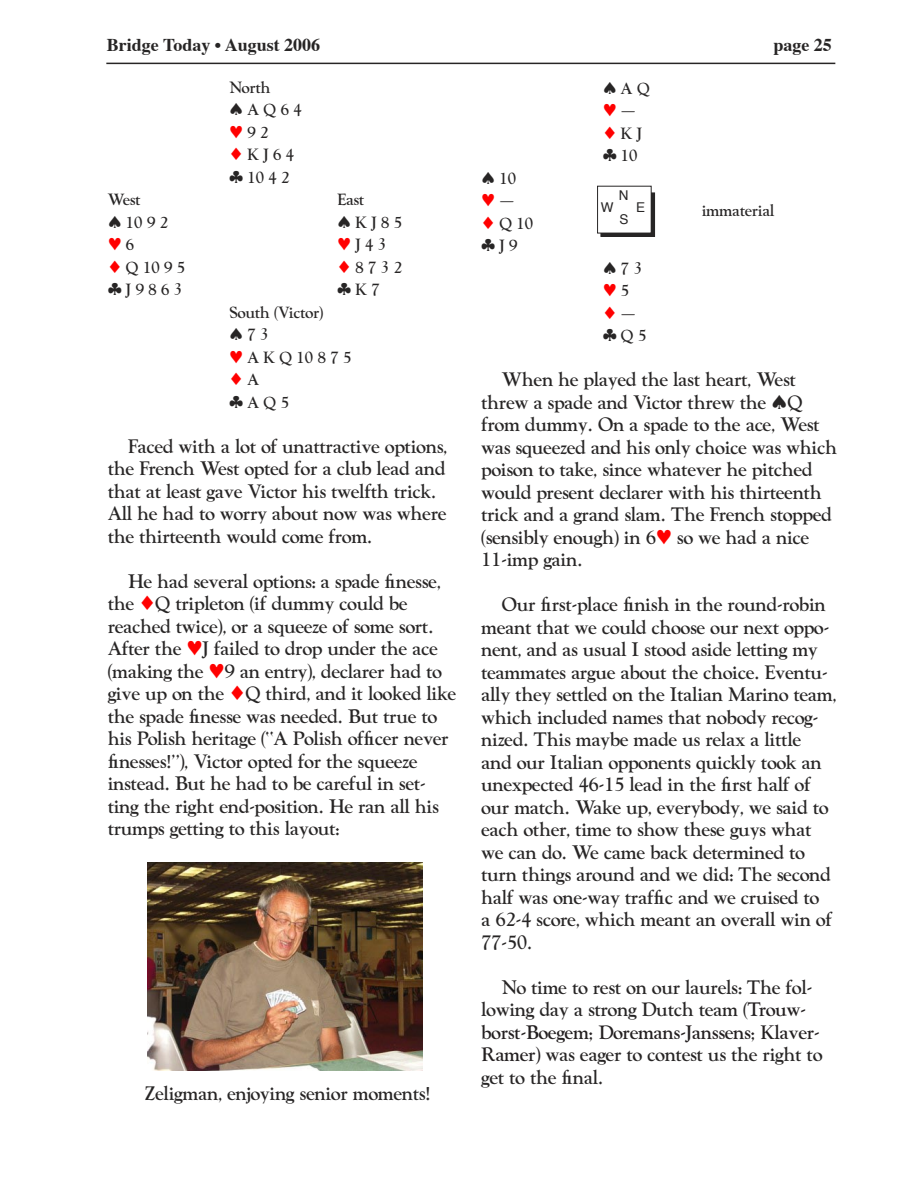
<style>
.page{position:relative;width:918px;height:1188px;background:#fff}
.page>*{position:absolute;margin:0;border:0;box-sizing:border-box;transform-origin:0 0}
.t1{font:700 18px/22.5px "Goudy Old";color:#272525}
.t2{font:700 18px "Times";color:#272525}
.t3{font:700 15px/22.5px "Goudy Old";color:#272525}
.t4{font:13.5px "Helvetica";color:#272525}
.s1{color:#f00}
.s2{color:#231f20}
</style>
<div class="page">
<hr style="left:106px;top:63px;width:729px;height:1px;background:#272525">
<div style="left:601px;top:193px;width:54px;height:43px;background:#272525"></div>
<div style="left:601px;top:193px;width:54px;height:44px;border:1px solid #272525"></div>
<div style="left:598px;top:186px;width:53px;height:47px;background:#fff"></div>
<img style="left:147px;top:862px;width:276px;height:209px">
<p class="t2" style="left:107px;top:33px;width:215px">Bridge Today • August 2006</p>
<p class="t2" style="left:773px;top:33px;width:60px">page 25</p>
<p class="t3" style="left:230px;top:76px;width:74px">North<br>♠ A Q 6 4 <span class="s1">♥</span> 9 2<br><span class="s1">♦</span> K J 6 4 ♣ 10 4 2</p>
<p class="t3" style="left:108px;top:188px;width:34px">West</p>
<p class="t3" style="left:337px;top:188px;width:28px">East</p>
<p class="t3" style="left:108px;top:211px;width:62px">♠ 10 9 2</p>
<p class="t3" style="left:338px;top:211px;width:66px">♠ K J 8 5</p>
<p class="t3" style="left:108px;top:233px;width:28px"><span class="s1">♥</span> 6</p>
<p class="t3" style="left:338px;top:233px;width:50px"><span class="s1">♥</span> J 4 3</p>
<p class="t3" style="left:108px;top:256px;width:79px"><span class="s1">♦</span> Q 10 9 5</p>
<p class="t3" style="left:338px;top:256px;width:66px"><span class="s1">♦</span> 8 7 3 2</p>
<p class="t3" style="left:108px;top:278px;width:76px">♣ J 9 8 6 3</p>
<p class="t3" style="left:338px;top:278px;width:44px">♣ K 7</p>
<p class="t3" style="left:229px;top:301px;width:124px">South (Victor)<br>♠ 7 3<br><span class="s1">♥</span> A K Q 10 8 7 5 <span class="s1">♦</span> A<br>♣ A Q 5</p>
<p class="t1" style="left:108px;top:435px;width:341px;text-indent:20px">Faced with a lot of unattractive options, the French West opted for a club lead and that at least gave Victor his twelfth trick.<br>All he had to worry about now was where the thirteenth would come from.</p>
<p class="t1" style="left:108px;top:570px;width:350px;text-indent:20px">He had several options: a spade finesse, the <span class="s1">♦</span>Q tripleton (if dummy could be reached twice), or a squeeze of some sort.<br>After the <span class="s1">♥</span>J failed to drop under the ace (making the <span class="s1">♥</span>9 an entry), declarer had to give up on the <span class="s1">♦</span>Q third, and it looked like the spade finesse was needed. But true to his Polish heritage (“A Polish officer never finesses!”), Victor opted for the squeeze instead. But he had to be careful in set&shy;ting the right end-position. He ran all his trumps getting to this layout:</p>
<p class="t3" style="left:603px;top:77px;width:48px">♠ A Q <span class="s1">♥</span> — <span class="s1">♦</span> K J ♣ 10</p>
<p class="t3" style="left:482px;top:167px;width:53px">♠ 10 <span class="s1">♥</span> —<br><span class="s1">♦</span> Q 10 ♣ J 9</p>
<p class="t4" style="left:619px;top:186px;width:11px">N</p>
<p class="t4" style="left:601px;top:198px;width:14px">W</p>
<p class="t4" style="left:636px;top:198px;width:11px">E</p>
<p class="t4" style="left:620px;top:210px;width:11px">S</p>
<p class="t3" style="left:702px;top:199px;width:74px">immaterial</p>
<p class="t3" style="left:603px;top:257px;width:45px">♠ 7 3 <span class="s1">♥</span> 5 <span class="s1">♦</span> — ♣ Q 5</p>
<p class="t1" style="left:482px;top:368px;width:357px;text-indent:20px">When he played the last heart, West threw a spade and Victor threw the ♠Q from dummy. On a spade to the ace, West was squeezed and his only choice was which poison to take, since whatever he pitched would present declarer with his thirteenth trick and a grand slam. The French stopped (sensibly enough) in 6<span class="s1">♥</span> so we had a nice 11-imp gain.</p>
<p class="t1" style="left:482px;top:593px;width:357px;text-indent:20px">Our first-place finish in the round-robin meant that we could choose our next oppo&shy;nent, and as usual I stood aside letting my teammates argue about the choice. Eventu&shy;ally they settled on the Italian Marino team, which included names that nobody recog&shy;nized. This maybe made us relax a little<br>and our Italian opponents quickly took an unexpected 46-15 lead in the first half of our match. Wake up, everybody, we said to each other, time to show these guys what we can do. We came back determined to turn things around and we did: The second half was one-way traffic and we cruised to<br>a 62-4 score, which meant an overall win of 77-50.</p>
<p class="t1" style="left:481px;top:976px;width:343px;text-indent:20px">No time to rest on our laurels: The fol&shy;lowing day a strong Dutch team (<span class="s2">Trouw&shy;borst-Boegem; Doremans-Janssens; Klaver-Ramer)</span> was eager to contest us the right to get to the final.</p>
<p class="t1" style="left:145px;top:1082px;width:288px">Zeligman, enjoying senior moments!</p>
</div>
